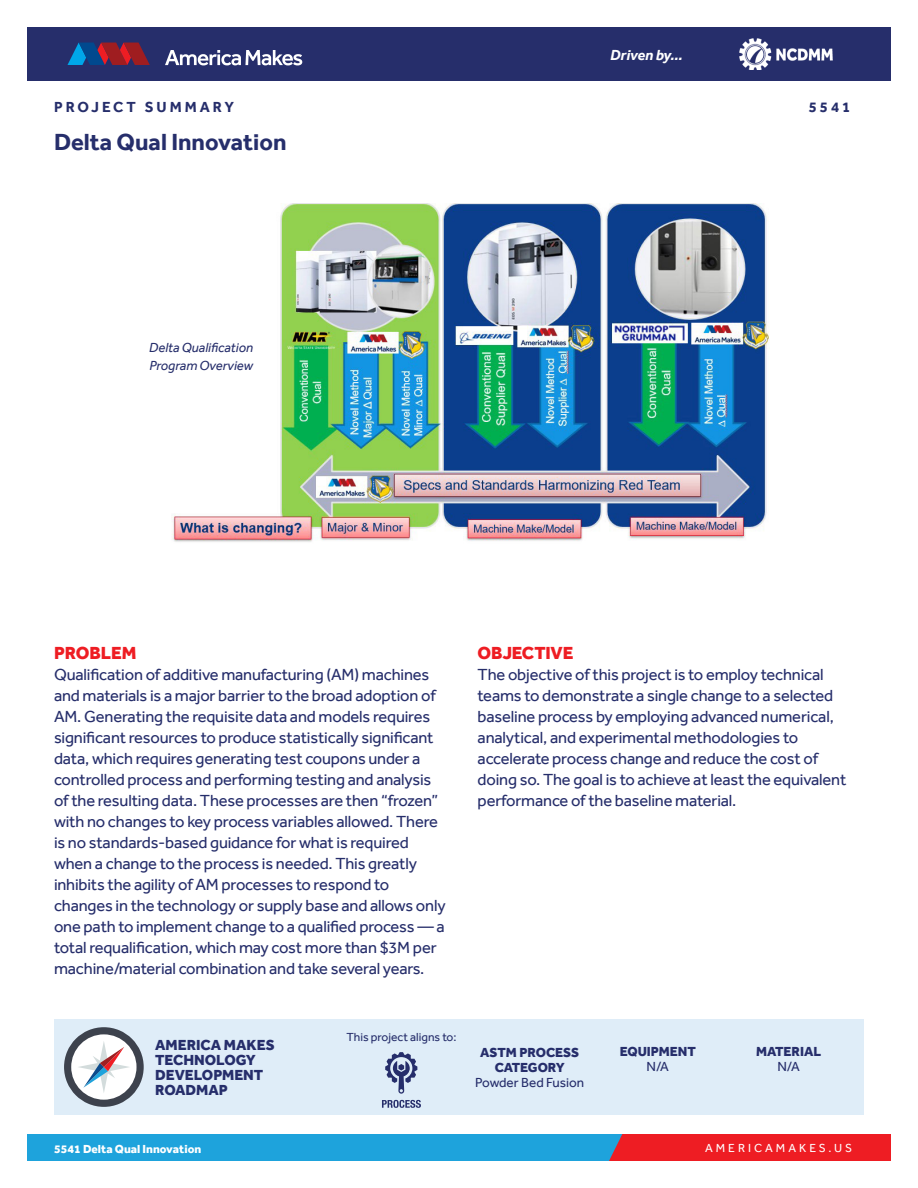
<style>
.page{position:relative;width:918px;height:1188px;background:#fff}
.page>*{position:absolute;margin:0;border:0;box-sizing:border-box;transform-origin:0 0}
._2-Impact_Statement{font:700 24px "Effra";color:#262e6b}
.Body_Copy{font:800 18px "Effra";letter-spacing:-.01em;color:#ee1d23}
.Red_Heading{font:800 18px "Effra";color:#ee1d23}
.Body_Copy-2{font:16.5px/21px "Effra";letter-spacing:-.01em;color:#262e6b}
.t1{font:800 15px/15px "Effra";color:#262e6b}
.t2{font:700 15px "Effra";letter-spacing:.2em;color:#262e6b}
.t3{font:italic 700 15px "Effra";letter-spacing:-.005em;color:#fff}
.Footer-ASTM___Matl_H{font:800 13.5px "Effra";color:#262e6b}
.t4{font:italic 13.5px/18px "Effra";color:#262e6b}
.Footer-ASTM___Mat_l{font:13.5px "Effra";color:#262e6b}
.t5{font:800 12px "Effra";color:#fff}
.t6{font:12px "Effra";color:#262e6b}
.t7{font:12px "Effra";letter-spacing:.25em;color:#fff}
</style>
<div class="page">
<div style="left:27px;top:1134px;width:840px;height:27px;background:#1ea3dc"></div>
<div style="left:609px;top:1134px;width:282px;height:27px;background:#ee1d23"></div>
<div style="left:27px;top:27px;width:864px;height:54px;background:#262e6b"></div>
<svg style="left:67px;top:43px;width:83px;height:22px"></svg>
<svg style="left:165px;top:50px;width:137px;height:15px"></svg>
<img style="left:740px;top:38px;width:92px;height:32px">
<div style="left:54px;top:1020px;width:810px;height:95px;background:#dfedf8"></div>
<svg style="left:64px;top:1027px;width:80px;height:80px"></svg>
<svg style="left:385px;top:1052px;width:32px;height:42px"></svg>
<svg style="left:382px;top:1100px;width:39px;height:8px"></svg>
<img style="left:171px;top:203px;width:598px;height:339px">
<p class="t2" style="left:54px;top:99px;width:182px">PROJECT SUMMARY</p>
<p class="_2-Impact_Statement" style="left:54px;top:127px;width:234px">Delta Qual Innovation</p>
<p class="t4" style="left:149px;top:338px;width:105px">Delta Qualification<br>Program Overview</p>
<p class="t3" style="left:610px;top:46px;width:74px">Driven by...</p>
<p class="t2" style="left:809px;top:99px;width:43px">5541</p>
<p class="Red_Heading" style="left:54px;top:642px;width:84px">PROBLEM</p>
<p class="Body_Copy-2" style="left:54px;top:664px;width:393px">Qualification of additive manufacturing (AM) machines and materials is a major barrier to the broad adoption of AM. Generating the requisite data and models requires significant resources to produce statistically significant data, which requires generating test coupons under a controlled process and performing testing and analysis of the resulting data. These processes are then “frozen” with no changes to key process variables allowed. There is no standards-based guidance for what is required when a change to the process is needed. This greatly inhibits the agility of AM processes to respond to changes in the technology or supply base and allows only one path to implement change to a qualified process — a total requalification, which may cost more than $3M per machine/material combination and take several years.</p>
<p class="Body_Copy" style="left:478px;top:642px;width:97px">OBJECTIVE</p>
<p class="Body_Copy-2" style="left:478px;top:664px;width:370px">The objective of this project is to employ technical teams to demonstrate a single change to a selected baseline process by employing advanced numerical, analytical, and experimental methodologies to accelerate process change and reduce the cost of doing so. The goal is to achieve at least the equivalent performance of the baseline material.</p>
<p class="t1" style="left:155px;top:1037px;width:121px">AMERICA MAKES<br>TECHNOLOGY<br>DEVELOPMENT<br>ROADMAP</p>
<p class="t5" style="left:54px;top:1142px;width:149px">5541 Delta Qual Innovation</p>
<p class="t6" style="left:346px;top:1030px;width:112px">This project aligns to:</p>
<p class="Footer-ASTM___Matl_H" style="left:480px;top:1044px;width:100px">ASTM PROCESS</p>
<p class="Footer-ASTM___Matl_H" style="left:495px;top:1059px;width:72px">CATEGORY</p>
<p class="Footer-ASTM___Mat_l" style="left:475px;top:1074px;width:111px">Powder Bed Fusion</p>
<p class="Footer-ASTM___Matl_H" style="left:620px;top:1044px;width:78px">EQUIPMENT</p>
<p class="Footer-ASTM___Mat_l" style="left:647px;top:1059px;width:24px">N/A</p>
<p class="Footer-ASTM___Matl_H" style="left:756px;top:1043px;width:66px">MATERIAL</p>
<p class="Footer-ASTM___Mat_l" style="left:777px;top:1058px;width:24px">N/A</p>
<p class="t7" style="left:705px;top:1140px;width:149px">AMERICAMAKES.US</p>
</div>
